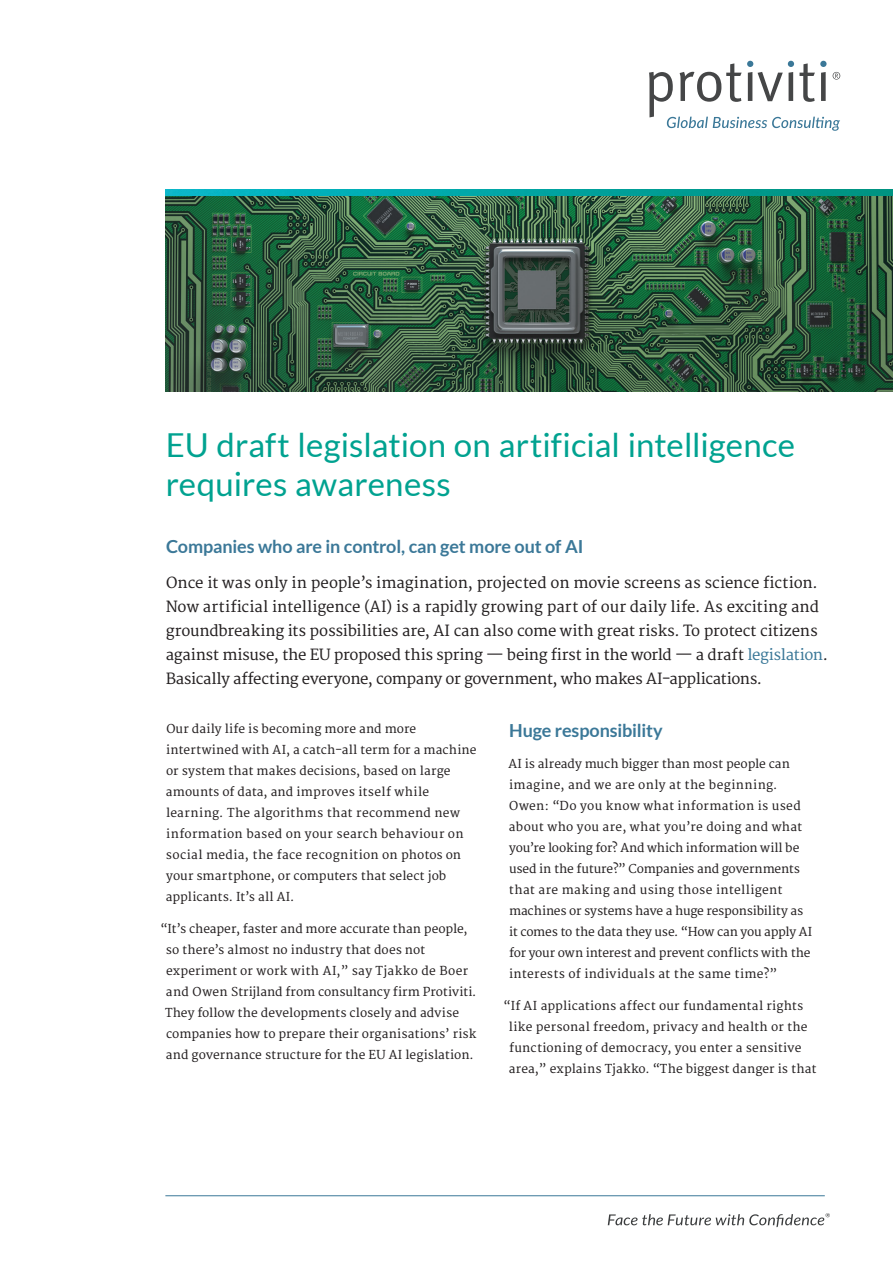
<style>
.page{position:relative;width:893px;height:1263px;background:#fff}
.page>*{position:absolute;margin:0;border:0;box-sizing:border-box;transform-origin:0 0}
.Headline_-_22_26_-_G{font:33px/39px "Lato";letter-spacing:.005em;color:#00a290}
.Subhead_1_-_12_14{font:700 18px "Lato";letter-spacing:-.01em;color:#3b7898}
.Intro_Paragraph_-_10{font:15px/24px "Merriweather";letter-spacing:-.01em;color:#231f20}
.Body__Main_-__8_14{font:12px/21px "Merriweather";letter-spacing:.01em;color:#231f20}
.s1{color:#3b7898}
</style>
<div class="page">
<hr style="left:165px;top:1195px;width:660px;height:1px;background:#3b7898">
<svg style="left:608px;top:1213px;width:222px;height:14px"></svg>
<img style="left:166px;top:189px;width:727px;height:7px">
<img style="left:166px;top:196px;width:727px;height:196px">
<svg style="left:649px;top:61px;width:191px;height:70px"></svg>
<p class="Headline_-_22_26_-_G" style="left:166px;top:426px;width:631px">EU draft legislation on artificial intelligence requires awareness</p>
<p class="Subhead_1_-_12_14" style="left:166px;top:536px;width:419px">Companies who are in control, can get more out of AI</p>
<p class="Intro_Paragraph_-_10" style="left:166px;top:571px;width:664px">Once it was only in people’s imagination, projected on movie screens as science fiction.<br>Now artificial intelligence (AI) is a rapidly growing part of our daily life. As exciting and groundbreaking its possibilities are, AI can also come with great risks. To protect citizens against misuse, the EU proposed this spring — being first in the world — a draft <span class="s1">legislation</span>.<br>Basically affecting everyone, company or government, who makes AI-applications.</p>
<p class="Body__Main_-__8_14" style="left:166px;top:719px;width:312px">Our daily life is becoming more and more intertwined with AI, a catch-all term for a machine or system that makes decisions, based on large amounts of data, and improves itself while learning. The algorithms that recommend new information based on your search behaviour on social media, the face recognition on photos on your smartphone, or computers that select job applicants. It’s all AI.</p>
<p class="Body__Main_-__8_14" style="left:165px;top:919px;width:313px;text-indent:-5px">“It’s cheaper, faster and more accurate than people, so there’s almost no industry that does not experiment or work with AI,” say Tjakko de Boer and Owen Strijland from consultancy firm Protiviti.<br>They follow the developments closely and advise companies how to prepare their organisations’ risk and governance structure for the EU AI legislation.</p>
<p class="Subhead_1_-_12_14" style="left:509px;top:720px;width:155px">Huge responsibility</p>
<p class="Body__Main_-__8_14" style="left:508px;top:754px;width:305px">AI is already much bigger than most people can imagine, and we are only at the beginning.<br>Owen: “Do you know what information is used about who you are, what you’re doing and what you’re looking for? And which information will be used in the future?” Companies and governments that are making and using those intelligent machines or systems have a huge responsibility as it comes to the data they use. “How can you apply AI for your own interest and prevent conflicts with the interests of individuals at the same time?”</p>
<p class="Body__Main_-__8_14" style="left:509px;top:995px;width:309px;text-indent:-5px">“If AI applications affect our fundamental rights like personal freedom, privacy and health or the functioning of democracy, you enter a sensitive area,” explains Tjakko. “The biggest danger is that</p>
</div>
